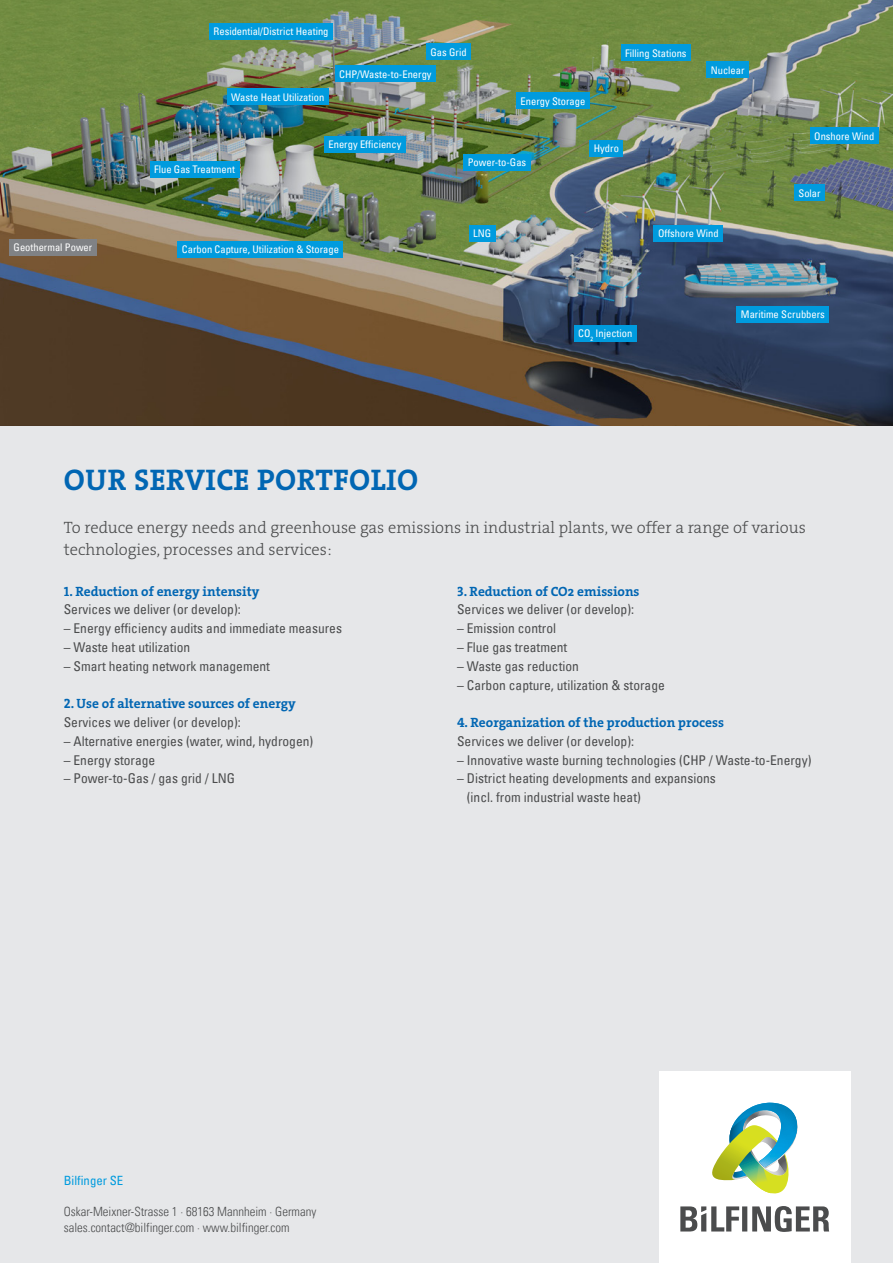
<style>
.page{position:relative;width:893px;height:1263px;background:#e6e7e9}
.page>*{position:absolute;margin:0;border:0;box-sizing:border-box;transform-origin:0 0}
.BRO_Headline{font:700 30px "The Serif W7";letter-spacing:.015em;color:#0166b3}
.BRO_Copy{font:300 16.5px/21.8px "The Serif W3";color:#4b4c4d}
.BRO_Copy-2{font:condensed 13.5px/18.8px "Univers Com 57";color:#4b4c4d}
.BRO_Subline_3_w5{font:700 13.5px "The Serif W7";color:#0166b3}
.PB_Adresse{font:12.75px/15.8px "Univers Com 47 Light Cond";color:#4b4c4d}
.PB_Adresse-2{font:condensed 12.75px "Univers Com 57";color:#009bde}
.t1{font:condensed 10.5px "Univers Com 57";color:#fff}
</style>
<div class="page">
<img style="left:0;top:0;width:893px;height:425px">
<div style="left:335px;top:66px;width:101px;height:16px;background:#009bde"></div>
<div style="left:209px;top:23px;width:124px;height:16px;background:#009bde"></div>
<div style="left:150px;top:162px;width:89px;height:16px;background:#009bde"></div>
<div style="left:9px;top:239px;width:88px;height:16px;background:#808285"></div>
<div style="left:227px;top:89px;width:102px;height:16px;background:#009bde"></div>
<div style="left:574px;top:325px;width:63px;height:17px;background:#009bde"></div>
<div style="left:178px;top:242px;width:165px;height:16px;background:#009bde"></div>
<div style="left:463px;top:154px;width:67px;height:16px;background:#009bde"></div>
<div style="left:469px;top:225px;width:27px;height:16px;background:#009bde"></div>
<div style="left:737px;top:306px;width:92px;height:16px;background:#009bde"></div>
<div style="left:810px;top:128px;width:69px;height:16px;background:#009bde"></div>
<div style="left:706px;top:62px;width:43px;height:16px;background:#009bde"></div>
<div style="left:590px;top:140px;width:33px;height:16px;background:#009bde"></div>
<div style="left:621px;top:45px;width:70px;height:16px;background:#009bde"></div>
<div style="left:794px;top:185px;width:31px;height:16px;background:#009bde"></div>
<div style="left:659px;top:1071px;width:191px;height:192px;background:#fff"></div>
<img style="left:712px;top:1103px;width:86px;height:91px">
<svg style="left:680px;top:1206px;width:149px;height:26px"></svg>
<div style="left:426px;top:44px;width:45px;height:16px;background:#009bde"></div>
<div style="left:324px;top:136px;width:82px;height:16px;background:#009bde"></div>
<div style="left:516px;top:93px;width:74px;height:16px;background:#009bde"></div>
<div style="left:654px;top:225px;width:69px;height:16px;background:#009bde"></div>
<p class="t1" style="left:14px;top:240px;width:80px">Geothermal Power</p>
<p class="t1" style="left:214px;top:24px;width:116px">Residential/District Heating</p>
<p class="t1" style="left:231px;top:90px;width:95px">Waste Heat Utilization</p>
<p class="t1" style="left:431px;top:45px;width:38px">Gas Grid</p>
<p class="t1" style="left:339px;top:67px;width:94px">CHP/Waste-to-Energy</p>
<p class="t1" style="left:521px;top:94px;width:66px">Energy Storage</p>
<p class="t1" style="left:625px;top:46px;width:63px">Filling Stations</p>
<p class="t1" style="left:154px;top:163px;width:82px">Flue Gas Treatment</p>
<p class="t1" style="left:329px;top:138px;width:74px">Energy Efficiency</p>
<p class="t1" style="left:468px;top:156px;width:60px">Power-to-Gas</p>
<p class="t1" style="left:594px;top:142px;width:27px">Hydro</p>
<p class="t1" style="left:711px;top:63px;width:35px">Nuclear</p>
<p class="t1" style="left:182px;top:243px;width:158px">Carbon Capture, Utilization &amp; Storage</p>
<p class="t1" style="left:473px;top:226px;width:20px">LNG</p>
<p class="t1" style="left:658px;top:227px;width:62px">Offshore Wind</p>
<p class="t1" style="left:814px;top:129px;width:62px">Onshore Wind</p>
<p class="t1" style="left:798px;top:186px;width:24px">Solar</p>
<p class="t1" style="left:741px;top:308px;width:85px">Maritime Scrubbers</p>
<p class="t1" style="left:578px;top:327px;width:56px">CO<sub>2</sub> Injection</p>
<p class="BRO_Headline" style="left:64px;top:461px;width:356px">OUR SERVICE PORTFOLIO</p>
<p class="BRO_Copy" style="left:64px;top:517px;width:744px">To reduce energy needs and greenhouse gas emissions in industrial plants, we offer a range of various technologies, processes and services:</p>
<p class="BRO_Subline_3_w5" style="left:64px;top:583px;width:197px">1. Reduction of energy intensity</p>
<p class="BRO_Copy-2" style="left:64px;top:600px;width:178px">Services we deliver (or develop):</p>
<p class="BRO_Copy-2" style="left:64px;top:619px;width:280px">– Energy efficiency audits and immediate measures</p>
<p class="BRO_Copy-2" style="left:64px;top:638px;width:128px">– Waste heat utilization</p>
<p class="BRO_Copy-2" style="left:64px;top:656px;width:208px">– Smart heating network management</p>
<p class="BRO_Subline_3_w5" style="left:64px;top:695px;width:234px">2. Use of alternative sources of energy</p>
<p class="BRO_Copy-2" style="left:64px;top:713px;width:178px">Services we deliver (or develop):</p>
<p class="BRO_Copy-2" style="left:64px;top:731px;width:251px">– Alternative energies (water, wind, hydrogen)</p>
<p class="BRO_Copy-2" style="left:64px;top:750px;width:93px">– Energy storage</p>
<p class="BRO_Copy-2" style="left:64px;top:769px;width:173px">– Power-to-Gas / gas grid / LNG</p>
<p class="BRO_Subline_3_w5" style="left:457px;top:583px;width:184px">3. Reduction of CO2 emissions</p>
<p class="BRO_Copy-2" style="left:457px;top:600px;width:178px">Services we deliver (or develop):</p>
<p class="BRO_Copy-2" style="left:457px;top:619px;width:100px">– Emission control</p>
<p class="BRO_Copy-2" style="left:457px;top:638px;width:112px">– Flue gas treatment</p>
<p class="BRO_Copy-2" style="left:457px;top:656px;width:123px">– Waste gas reduction</p>
<p class="BRO_Copy-2" style="left:457px;top:675px;width:209px">– Carbon capture, utilization &amp; storage</p>
<p class="BRO_Subline_3_w5" style="left:457px;top:714px;width:268px">4. Reorganization of the production process</p>
<p class="BRO_Copy-2" style="left:457px;top:731px;width:178px">Services we deliver (or develop):</p>
<p class="BRO_Copy-2" style="left:457px;top:750px;width:356px">– Innovative waste burning technologies (CHP / Waste-to-Energy)</p>
<p class="BRO_Copy-2" style="left:467px;top:769px;width:250px;text-indent:-10px">– District heating developments and expansions (incl. from industrial waste heat)</p>
<p class="PB_Adresse-2" style="left:64px;top:1172px;width:61px">Bilfinger SE</p>
<p class="PB_Adresse" style="left:64px;top:1204px;width:254px">Oskar-Meixner-Strasse 1 · 68163 Mannheim · Germany sales.contact@bilfinger.com · www.bilfinger.com</p>
</div>
